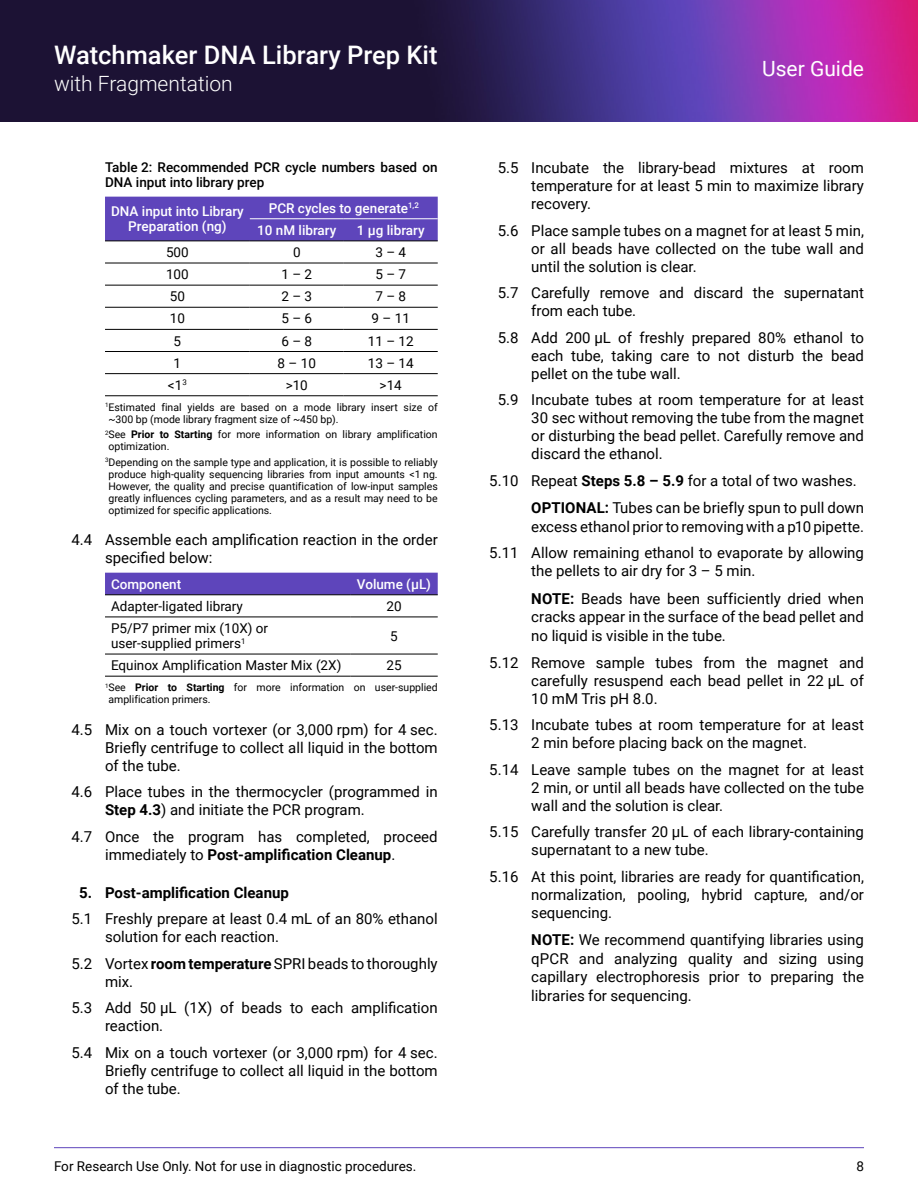
<style>
.page{position:relative;width:918px;height:1188px;background:#fff}
.page>*{position:absolute;margin:0;border:0;box-sizing:border-box;transform-origin:0 0}
.t1{font:500 25.5px "Roboto";color:#fff}
.t2{font:300 21px "Roboto";color:#fff}
.t3{font:21px "Roboto";color:#fff}
.t4{font:15px/18px "Roboto";color:#000}
.t5{font:700 15px "Roboto";color:#000}
.t6{font:13.5px/15px "Roboto";color:#000}
.t7{font:500 13.5px/15px "Roboto";color:#fff;text-align:center}
.t8{font:500 13.5px/15px "Roboto";color:#000}
.t9{font:10.5px/12px "Roboto";color:#000}
.s1{font-weight:700}
</style>
<div class="page">
<img style="left:0;top:0;width:918px;height:122px">
<hr style="left:54px;top:1147px;width:810px;height:1px;background:#5e45bb">
<div style="left:105px;top:197px;width:333px;height:44px;background:#5e45bb"></div>
<hr style="left:105px;top:263px;width:145px;height:1px;background:#000">
<hr style="left:250px;top:263px;width:94px;height:1px;background:#000">
<hr style="left:344px;top:263px;width:94px;height:1px;background:#000">
<hr style="left:105px;top:285px;width:145px;height:1px;background:#000">
<hr style="left:250px;top:285px;width:94px;height:1px;background:#000">
<hr style="left:344px;top:285px;width:94px;height:1px;background:#000">
<hr style="left:105px;top:307px;width:145px;height:1px;background:#000">
<hr style="left:250px;top:307px;width:94px;height:1px;background:#000">
<hr style="left:344px;top:307px;width:94px;height:1px;background:#000">
<hr style="left:105px;top:329px;width:145px;height:1px;background:#000">
<hr style="left:250px;top:329px;width:94px;height:1px;background:#000">
<hr style="left:344px;top:329px;width:94px;height:1px;background:#000">
<hr style="left:105px;top:351px;width:145px;height:1px;background:#000">
<hr style="left:250px;top:351px;width:94px;height:1px;background:#000">
<hr style="left:344px;top:351px;width:94px;height:1px;background:#000">
<hr style="left:105px;top:373px;width:145px;height:1px;background:#000">
<hr style="left:250px;top:373px;width:94px;height:1px;background:#000">
<hr style="left:344px;top:373px;width:94px;height:1px;background:#000">
<hr style="left:105px;top:395px;width:145px;height:1px;background:#000">
<hr style="left:250px;top:395px;width:94px;height:1px;background:#000">
<hr style="left:344px;top:395px;width:94px;height:1px;background:#000">
<hr style="left:105px;top:241px;width:145px;height:1px;background:#000">
<hr style="left:250px;top:241px;width:94px;height:1px;background:#000">
<hr style="left:344px;top:241px;width:94px;height:1px;background:#000">
<hr style="left:250px;top:218px;width:94px;height:1px;background:#fff">
<hr style="left:344px;top:218px;width:94px;height:1px;background:#fff">
<div style="left:105px;top:573px;width:333px;height:21px;background:#5e45bb"></div>
<hr style="left:105px;top:617px;width:245px;height:1px;background:#000">
<hr style="left:350px;top:617px;width:88px;height:1px;background:#000">
<hr style="left:105px;top:654px;width:245px;height:1px;background:#000">
<hr style="left:350px;top:654px;width:88px;height:1px;background:#000">
<hr style="left:105px;top:676px;width:245px;height:1px;background:#000">
<hr style="left:350px;top:676px;width:88px;height:1px;background:#000">
<hr style="left:105px;top:594px;width:245px;height:1px;background:#000">
<hr style="left:350px;top:594px;width:88px;height:1px;background:#000">
<h1 class="t1" style="left:54px;top:45px;width:385px">Watchmaker DNA Library Prep Kit</h1>
<h2 class="t2" style="left:54px;top:76px;width:180px">with Fragmentation</h2>
<p class="t8" style="left:105px;top:161px;width:334px">Table 2: Recommended PCR cycle numbers based on<br>DNA input into library prep</p>
<p class="t7" style="left:111px;top:205px;width:134px">DNA input into Library<br>Preparation (ng)</p>
<p class="t7" style="left:257px;top:198px;width:163px;line-height:22.2px;text-align:left;text-indent:12px">PCR cycles to generate<sup>1,2<br></sup>10 nM library</p>
<p class="t7" style="left:357px;top:224px;width:69px">1 µg library</p>
<p class="t6" style="left:166px;top:246px;width:24px">500</p>
<p class="t6" style="left:293px;top:246px;width:9px">0</p>
<p class="t6" style="left:375px;top:246px;width:32px">3 – 4</p>
<p class="t6" style="left:166px;top:268px;width:24px">100</p>
<p class="t6" style="left:281px;top:268px;width:32px">1 – 2</p>
<p class="t6" style="left:375px;top:268px;width:32px">5 – 7</p>
<p class="t6" style="left:170px;top:290px;width:17px">50</p>
<p class="t6" style="left:281px;top:290px;width:32px">2 – 3</p>
<p class="t6" style="left:375px;top:290px;width:32px">7 – 8</p>
<p class="t6" style="left:170px;top:312px;width:17px">10</p>
<p class="t6" style="left:281px;top:312px;width:32px">5 – 6</p>
<p class="t6" style="left:372px;top:312px;width:40px">9 – 11</p>
<p class="t6" style="left:174px;top:334px;width:9px">5</p>
<p class="t6" style="left:281px;top:334px;width:32px">6 – 8</p>
<p class="t6" style="left:368px;top:334px;width:47px">11 – 12</p>
<p class="t6" style="left:174px;top:356px;width:9px">1</p>
<p class="t6" style="left:278px;top:356px;width:40px">8 – 10</p>
<p class="t6" style="left:368px;top:356px;width:47px">13 – 14</p>
<p class="t6" style="left:168px;top:378px;width:20px">&lt;1<sup>3</sup></p>
<p class="t6" style="left:286px;top:378px;width:24px">&gt;10</p>
<p class="t6" style="left:380px;top:378px;width:24px">&gt;14</p>
<p class="t9" style="left:108px;top:402px;width:331px;text-indent:-3px"><sup>1</sup> Estimated final yields are based on a mode library insert size of ~300 bp (mode library fragment size of ~450 bp).</p>
<p class="t9" style="left:108px;top:429px;width:331px;text-indent:-3px"><sup>2</sup> See <span class="s1">Prior to Starting</span> for more information on library amplification optimization.</p>
<p class="t9" style="left:108px;top:457px;width:331px;text-align:justify;text-indent:-3px"><sup>3</sup> Depending on the sample type and application, it is possible to reliably produce high-quality sequencing libraries from input amounts &lt;1 ng.<br>However, the quality and precise quantification of low-input samples greatly influences cycling parameters, and as a result may need to be optimized for specific applications.</p>
<p class="t4" style="left:105px;top:532px;width:334px;text-indent:-34px">4.4 Assemble each amplification reaction in the order specified below:</p>
<p class="t7" style="left:111px;top:577px;width:72px">Component</p>
<p class="t7" style="left:357px;top:577px;width:76px">Volume (µL)</p>
<p class="t6" style="left:111px;top:599px;width:134px">Adapter-ligated library</p>
<p class="t6" style="left:386px;top:599px;width:17px">20</p>
<p class="t6" style="left:111px;top:622px;width:159px">P5/P7 primer mix (10X) or user-supplied primers<sup>1</sup></p>
<p class="t6" style="left:390px;top:629px;width:9px">5</p>
<p class="t6" style="left:111px;top:659px;width:232px">Equinox Amplification Master Mix (2X)</p>
<p class="t6" style="left:386px;top:659px;width:17px">25</p>
<p class="t9" style="left:108px;top:682px;width:331px;text-indent:-3px"><sup>1</sup> See <span class="s1">Prior to Starting</span> for more information on user-supplied amplification primers.</p>
<p class="t4" style="left:105px;top:721px;width:334px;text-align:justify;text-indent:-34px">4.5 Mix on a touch vortexer (or 3,000 rpm) for 4 sec.<br>Briefly centrifuge to collect all liquid in the bottom of the tube.</p>
<p class="t4" style="left:105px;top:784px;width:334px;text-indent:-34px">4.6 Place tubes in the thermocycler (programmed in<br><span class="s1">Step 4.3</span>) and initiate the PCR program.</p>
<p class="t4" style="left:71px;top:828px;width:368px;text-align:center">4.7 Once the program has completed, proceed immediately to <span class="s1">Post-amplification Cleanup</span>.</p>
<p class="t5" style="left:79px;top:886px;width:211px">5. Post-amplification Cleanup</p>
<p class="t4" style="left:105px;top:911px;width:334px;text-indent:-34px">5.1 Freshly prepare at least 0.4 mL of an 80% ethanol solution for each reaction.</p>
<p class="t4" style="left:105px;top:955px;width:334px;text-indent:-34px">5.2 Vortex <span class="s1">room temperature</span> SPRI beads to thoroughly mix.</p>
<p class="t4" style="left:105px;top:1000px;width:334px;text-indent:-34px">5.3 Add 50 µL (1X) of beads to each amplification reaction.</p>
<p class="t4" style="left:105px;top:1044px;width:334px;text-align:justify;text-indent:-34px">5.4 Mix on a touch vortexer (or 3,000 rpm) for 4 sec.<br>Briefly centrifuge to collect all liquid in the bottom of the tube.</p>
<h2 class="t3" style="left:762px;top:57px;width:103px">User Guide</h2>
<p class="t4" style="left:531px;top:160px;width:334px;text-align:justify;text-indent:-34px">5.5 Incubate the library-bead mixtures at room temperature for at least 5 min to maximize library recovery.</p>
<p class="t4" style="left:531px;top:222px;width:334px;text-align:justify;text-indent:-34px">5.6 Place sample tubes on a magnet for at least 5 min, or all beads have collected on the tube wall and until the solution is clear.</p>
<p class="t4" style="left:531px;top:285px;width:334px;text-indent:-34px">5.7 Carefully remove and discard the supernatant from each tube.</p>
<p class="t4" style="left:531px;top:329px;width:334px;text-align:justify;text-indent:-34px">5.8 Add 200 µL of freshly prepared 80% ethanol to each tube, taking care to not disturb the bead pellet on the tube wall.</p>
<p class="t4" style="left:531px;top:392px;width:334px;text-align:justify;text-indent:-34px">5.9 Incubate tubes at room temperature for at least 30 sec without removing the tube from the magnet or disturbing the bead pellet. Carefully remove and discard the ethanol.</p>
<p class="t4" style="left:531px;top:468px;width:334px;line-height:27.3px;text-indent:-42px">5.10 Repeat <span class="s1">Steps 5.8 – 5.9</span> for a total of two washes.<br><span class="s1">OPTIONAL:</span> Tubes can be briefly spun to pull down</p>
<p class="t4" style="left:489px;top:514px;width:376px;line-height:26.5px;text-align:right">excess ethanol prior to removing with a p10 pipette.<br>5.11 Allow remaining ethanol to evaporate by allowing</p>
<p class="t4" style="left:531px;top:557px;width:334px;line-height:27.3px">the pellets to air dry for 3 – 5 min.<br><span class="s1">NOTE:</span> Beads have been sufficiently dried when</p>
<p class="t4" style="left:531px;top:609px;width:334px;line-height:18.8px">cracks appear in the surface of the bead pellet and no liquid is visible in the tube.</p>
<p class="t4" style="left:531px;top:654px;width:334px;text-align:justify;text-indent:-42px">5.12 Remove sample tubes from the magnet and carefully resuspend each bead pellet in 22 µL of 10 mM Tris pH 8.0.</p>
<p class="t4" style="left:531px;top:717px;width:334px;text-indent:-42px">5.13 Incubate tubes at room temperature for at least<br>2 min before placing back on the magnet.</p>
<p class="t4" style="left:531px;top:761px;width:334px;text-align:justify;text-indent:-42px">5.14 Leave sample tubes on the magnet for at least 2 min, or until all beads have collected on the tube wall and the solution is clear.</p>
<p class="t4" style="left:531px;top:824px;width:334px;text-indent:-42px">5.15 Carefully transfer 20 µL of each library-containing supernatant to a new tube.</p>
<p class="t4" style="left:531px;top:868px;width:334px;text-align:justify;text-indent:-42px">5.16 At this point, libraries are ready for quantification, normalization, pooling, hybrid capture, and/or sequencing.</p>
<p class="t4" style="left:531px;top:931px;width:334px;line-height:18.8px;text-align:justify"><span class="s1">NOTE:</span> We recommend quantifying libraries using qPCR and analyzing quality and sizing using capillary electrophoresis prior to preparing the libraries for sequencing.</p>
<p class="t6" style="left:54px;top:1159px;width:364px">For Research Use Only. Not for use in diagnostic procedures.</p>
<p class="t6" style="left:856px;top:1159px;width:9px">8</p>
</div>
